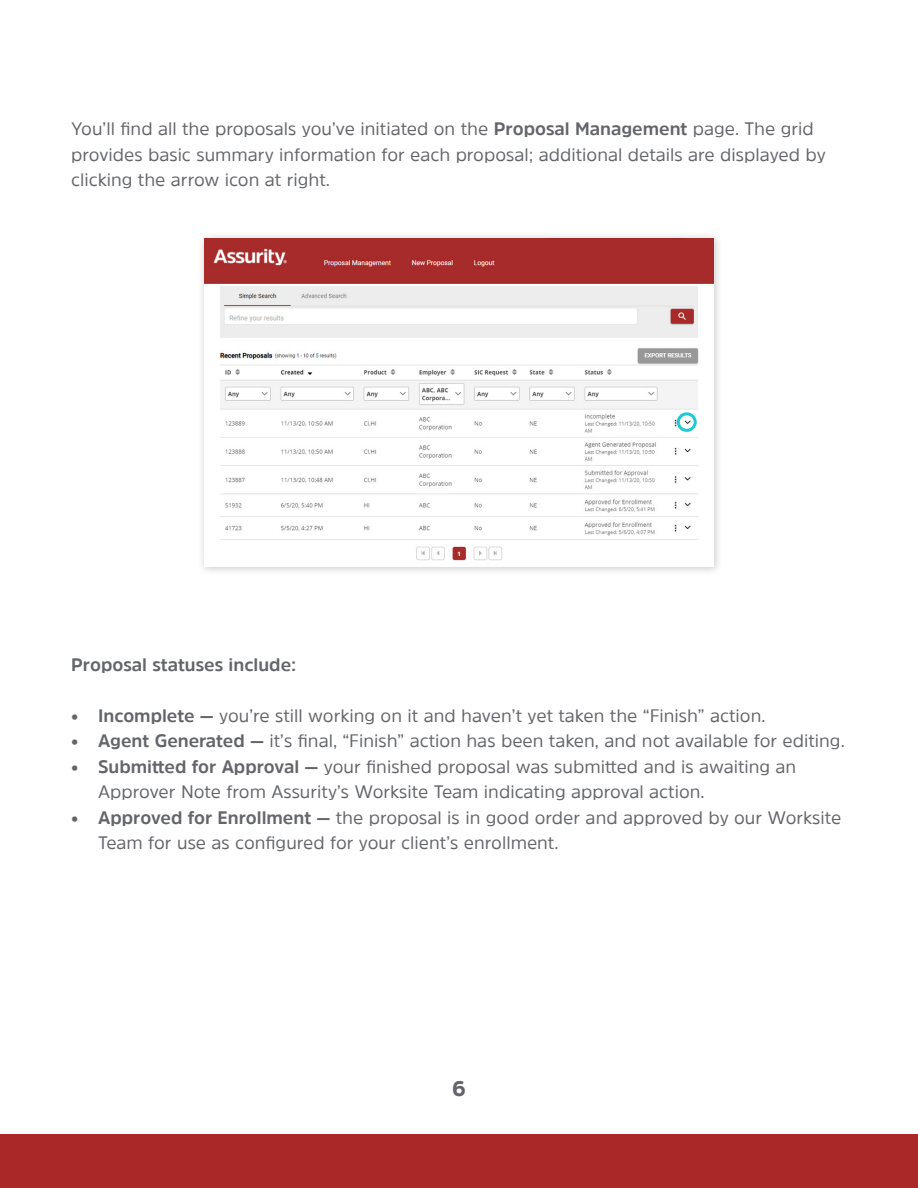
<style>
.page{position:relative;width:918px;height:1188px;background:#fff}
.page>*{position:absolute;margin:0;border:0;box-sizing:border-box;transform-origin:0 0}
.t1{font:900 21px "Amsi Pro";color:#636569}
.t2{font:18px/25.5px "Amsi Pro";color:#636569}
.t3{font:700 18px "Amsi Pro";color:#636569}
.s1{font-weight:700}
</style>
<div class="page">
<div style="left:0;top:1134px;width:918px;height:54px;background:#aa2928"></div>
<div style="left:197px;top:231px;width:526px;height:345px;background:#231f20;opacity:.24"></div>
<img style="left:204px;top:238px;width:510px;height:329px">
<div style="left:677px;top:412px;width:20px;height:20px;border:3px solid #1dcad3;border-radius:50%"></div>
<p class="t2" style="left:71px;top:116px;width:756px">You’ll find all the proposals you’ve initiated on the <span class="s1">Proposal Management</span> page. The grid provides basic summary information for each proposal; additional details are displayed by clicking the arrow icon at right.</p>
<p class="t3" style="left:71px;top:652px;width:227px">Proposal statuses include:</p>
<p class="t2" style="left:71px;top:702px;width:696px"><span class="s1">• Incomplete —</span> you’re still working on it and haven’t yet taken the “Finish” action.</p>
<p class="t2" style="left:71px;top:728px;width:775px"><span class="s1">• Agent Generated —</span> it’s final, “Finish” action has been taken, and not available for editing.</p>
<p class="t2" style="left:98px;top:753px;width:700px;text-indent:-27px"><span class="s1">• Submitted for Approval —</span> your finished proposal was submitted and is awaiting an<br>Approver Note from Assurity’s Worksite Team indicating approval action.</p>
<p class="t2" style="left:98px;top:804px;width:745px;text-indent:-27px"><span class="s1">• Approved for Enrollment —</span> the proposal is in good order and approved by our Worksite<br>Team for use as configured for your client’s enrollment.</p>
<p class="t1" style="left:452px;top:1074px;width:15px">6</p>
</div>
